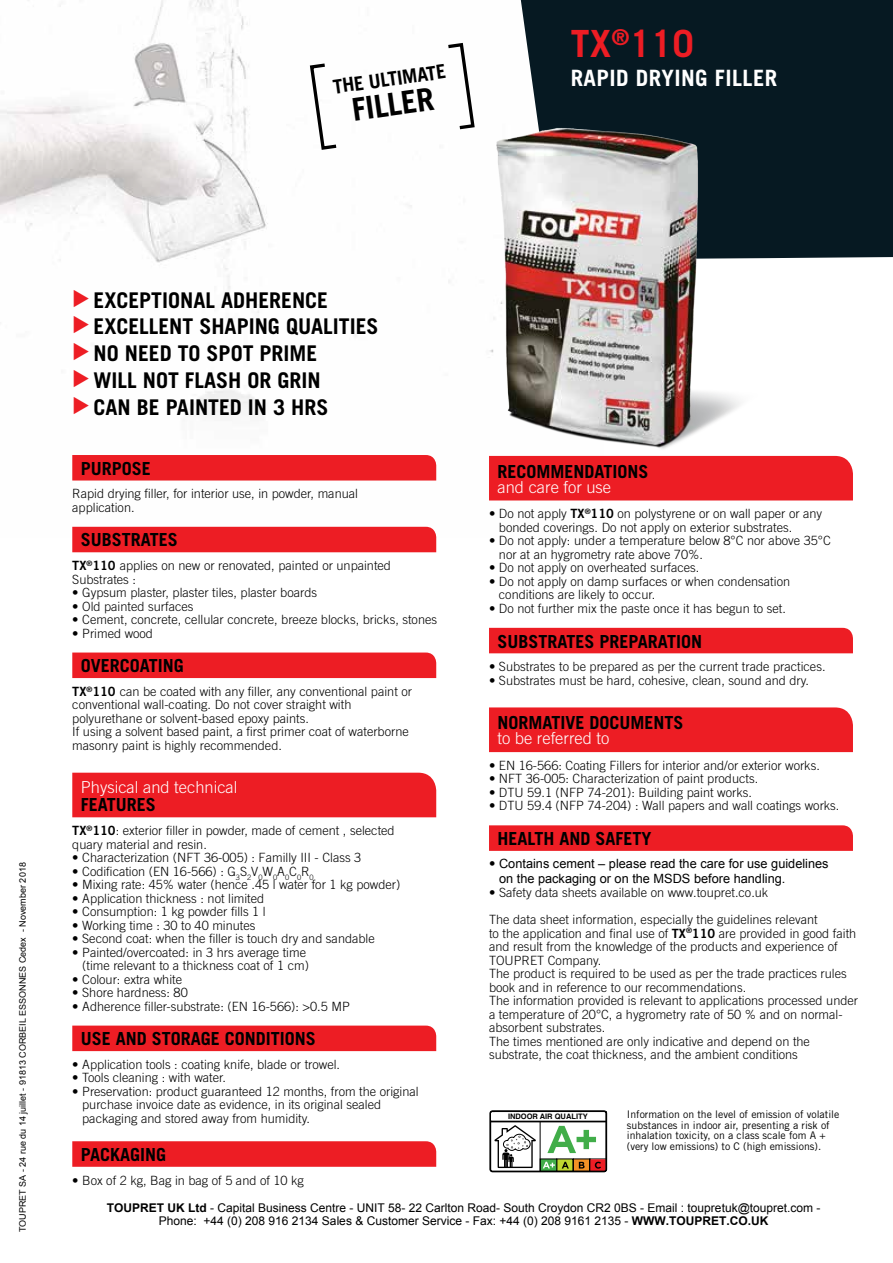
<style>
.page{position:relative;width:893px;height:1263px;background:#fff}
.page>*{position:absolute;margin:0;border:0;box-sizing:border-box;transform-origin:0 0}
.t1{font:700 37.5px "Trade Gothic";color:#ed1d24}
.t2{font:700 31.5px "Trade Gothic";color:#000}
.t3{font:700 22.5px "Trade Gothic";letter-spacing:.02em;color:#fff}
.t4{font:700 21.6px/26.7px "Trade Gothic";color:#000}
.t5{font:21.15px "Zapf Dingbats ITC";color:#ed1d24}
.t6{font:700 19.5px "Trade Gothic";color:#000}
.t7{font:700 18px "Trade Gothic";color:#000}
.t8{font:300 16.5px "Trade Gothic";color:#fff}
.t9{font:300 12.75px/13.5px "Trade Gothic";color:#000}
.t10{font:12.75px/14.2px "Arial";color:#000}
.t11{font:12px/13.4px "Arial";color:#000;text-align:center}
.t12{font:10.5px/10.5px "Trade Gothic";color:#000}
.t13{font:9px "Arial";color:#000}
.t14{font:700 7.5px "Helvetica";color:#000}
.s1{font-family:"Trade Gothic Bold Two";font-weight:400}
.s2{font-family:"Trade Gothic";font-weight:300}
.s3{font-weight:700}
</style>
<div class="page">
<img style="left:0;top:0;width:450px;height:537px">
<div style="left:520px;top:0;width:373px;height:258px;background:#061922"></div>
<svg style="left:308px;top:61px;width:32px;height:91px"></svg>
<svg style="left:445px;top:41px;width:29px;height:90px"></svg>
<div style="left:72px;top:455px;width:364px;height:25px;background:#ed1d24"></div>
<div style="left:72px;top:527px;width:364px;height:25px;background:#ed1d24"></div>
<div style="left:72px;top:652px;width:364px;height:26px;background:#ed1d24"></div>
<div style="left:72px;top:773px;width:364px;height:44px;background:#ed1d24"></div>
<div style="left:72px;top:1025px;width:364px;height:26px;background:#ed1d24"></div>
<svg style="left:72px;top:1141px;width:364px;height:26px;background:#ed2128"></svg>
<div style="left:804px;top:456px;width:49px;height:44px;background:#ed1d24"></div>
<div style="left:489px;top:628px;width:364px;height:25px;background:#ed1d24"></div>
<div style="left:489px;top:707px;width:364px;height:45px;background:#ed1d24"></div>
<svg style="left:489px;top:825px;width:364px;height:26px;background:#ed2128"></svg>
<svg style="left:489px;top:1110px;width:119px;height:63px"></svg>
<div style="left:492px;top:1113px;width:112px;height:7px;background:#fff"></div>
<img style="left:465px;top:122px;width:339px;height:379px">
<h3 class="t6" style="left:331px;top:75px;width:115px;rotate:-8deg">THE ULTIMATE</h3>
<h2 class="t2" style="left:349px;top:91px;width:84px;rotate:-8deg">FILLER</h2>
<h1 class="t1" style="left:571px;top:21px;width:125px">TX<sup>®</sup>110</h1>
<h3 class="t3" style="left:571px;top:64px;width:208px">RAPID DRYING FILLER</h3>
<p class="t13" style="left:17px;top:1232px;width:371px;rotate:-90deg">TOUPRET SA - 24 rue du 14 juillet - 91813 CORBEIL ESSONNES Cedex - November 2018</p>
<h3 class="t5" style="left:71px;top:415px;width:127px;rotate:-90deg">▼ ▼ ▼ ▼ ▼</h3>
<h3 class="t4" style="left:94px;top:286px;width:287px">EXCEPTIONAL ADHERENCE<br>EXCELLENT SHAPING QUALITIES<br>NO NEED TO SPOT PRIME<br>WILL NOT FLASH OR GRIN<br>CAN BE PAINTED IN 3 HRS</h3>
<h3 class="t7" style="left:81px;top:457px;width:72px">PURPOSE</h3>
<p class="t9" style="left:72px;top:487px;width:287px">Rapid drying filler, for interior use, in powder, manual application.</p>
<h3 class="t7" style="left:81px;top:529px;width:99px">SUBSTRATES</h3>
<p class="t9" style="left:72px;top:559px;width:320px"><span class="s1">TX</span><sup>®</sup><span class="s1">110</span> applies on new or renovated, painted or unpainted<br>Substrates :</p>
<p class="t9" style="left:72px;top:586px;width:246px">• Gypsum plaster, plaster tiles, plaster boards</p>
<p class="t9" style="left:72px;top:599px;width:123px">• Old painted surfaces</p>
<p class="t9" style="left:72px;top:613px;width:366px">• Cement, concrete, cellular concrete, breeze blocks, bricks, stones</p>
<p class="t9" style="left:72px;top:626px;width:82px">• Primed wood</p>
<h3 class="t7" style="left:81px;top:655px;width:105px">OVERCOATING</h3>
<p class="t9" style="left:72px;top:684px;width:341px"><span class="s1">TX</span><sup>®</sup><span class="s1">110</span> can be coated with any filler, any conventional paint or conventional wall-coating. Do not cover straight with polyurethane or solvent-based epoxy paints.<br>If using a solvent based paint, a first primer coat of waterborne masonry paint is highly recommended.</p>
<p class="t8" style="left:81px;top:777px;width:158px">Physical and technical</p>
<h3 class="t7" style="left:81px;top:793px;width:77px">FEATURES</h3>
<p class="t9" style="left:72px;top:824px;width:324px"><span class="s1">TX</span><sup>®</sup><span class="s1">110</span>: exterior filler in powder, made of cement , selected quary material and resin.</p>
<p class="t9" style="left:72px;top:851px;width:291px">• Characterization (NFT 36-005) : Familly III - Class 3</p>
<p class="t9" style="left:72px;top:864px;width:243px">• Codification (EN 16-566) : G<sub>3</sub>S<sub>2</sub>V<sub>0</sub>W<sub>0</sub>A<sub>0</sub>C<sub>0</sub>R<sub>0</sub></p>
<p class="t9" style="left:72px;top:878px;width:330px">• Mixing rate: 45% water (hence .45 l water for 1 kg powder)</p>
<p class="t9" style="left:72px;top:891px;width:193px">• Application thickness : not limited</p>
<p class="t9" style="left:72px;top:905px;width:195px">• Consumption: 1 kg powder fills 1 l</p>
<p class="t9" style="left:72px;top:918px;width:185px">• Working time : 30 to 40 minutes</p>
<p class="t9" style="left:72px;top:932px;width:304px">• Second coat: when the filler is touch dry and sandable</p>
<p class="t9" style="left:72px;top:945px;width:238px;text-align:right">• Painted/overcoated: in 3 hrs average time (time relevant to a thickness coat of 1 cm)</p>
<p class="t9" style="left:72px;top:972px;width:111px">• Colour: extra white</p>
<p class="t9" style="left:72px;top:986px;width:117px">• Shore hardness: 80</p>
<p class="t9" style="left:72px;top:999px;width:279px">• Adherence filler-substrate: (EN 16-566): &gt;0.5 MP</p>
<h3 class="t7" style="left:81px;top:1027px;width:237px">USE AND STORAGE CONDITIONS</h3>
<p class="t9" style="left:72px;top:1057px;width:269px">• Application tools : coating knife, blade or trowel.</p>
<p class="t9" style="left:72px;top:1071px;width:155px">• Tools cleaning : with water.</p>
<p class="t9" style="left:82px;top:1084px;width:338px;text-indent:-10px">• Preservation: product guaranteed 12 months, from the original purchase invoice date as evidence, in its original sealed packaging and stored away from humidity.</p>
<h3 class="t7" style="left:81px;top:1143px;width:87px">PACKAGING</h3>
<p class="t9" style="left:72px;top:1173px;width:233px">• Box of 2 kg, Bag in bag of 5 and of 10 kg</p>
<h3 class="t7" style="left:497px;top:460px;width:153px">RECOMMENDATIONS</h3>
<p class="t8" style="left:497px;top:477px;width:115px">and care for use</p>
<p class="t9" style="left:499px;top:507px;width:325px;text-indent:-10px">• Do not apply <span class="s1">TX</span><sup>®</sup><span class="s1">110</span> on polystyrene or on wall paper or any bonded coverings. Do not apply on exterior substrates.</p>
<p class="t9" style="left:499px;top:534px;width:333px;text-indent:-10px">• Do not apply: under a temperature below 8°C nor above 35°C nor at an hygrometry rate above 70%.</p>
<p class="t9" style="left:489px;top:561px;width:212px">• Do not apply on overheated surfaces.</p>
<p class="t9" style="left:499px;top:574px;width:293px;text-indent:-10px">• Do not apply on damp surfaces or when condensation conditions are likely to occur.</p>
<p class="t9" style="left:489px;top:601px;width:298px">• Do not further mix the paste once it has begun to set.</p>
<h3 class="t7" style="left:497px;top:630px;width:206px">SUBSTRATES PREPARATION</h3>
<p class="t9" style="left:489px;top:660px;width:338px">• Substrates to be prepared as per the current trade practices.</p>
<p class="t9" style="left:489px;top:673px;width:321px">• Substrates must be hard, cohesive, clean, sound and dry.</p>
<h3 class="t7" style="left:497px;top:712px;width:188px">NORMATIVE DOCUMENTS</h3>
<p class="t8" style="left:497px;top:729px;width:113px">to be referred to</p>
<p class="t9" style="left:489px;top:758px;width:332px">• EN 16-566: Coating Fillers for interior and/or exterior works.</p>
<p class="t9" style="left:489px;top:772px;width:271px">• NFT 36-005: Characterization of paint products.</p>
<p class="t9" style="left:489px;top:785px;width:264px">• DTU 59.1 (NFP 74-201): Building paint works.</p>
<p class="t9" style="left:489px;top:799px;width:352px">• DTU 59.4 (NFP 74-204) : Wall papers and wall coatings works.</p>
<h3 class="t7" style="left:497px;top:827px;width:156px">HEALTH AND SAFETY</h3>
<p class="t10" style="left:499px;top:857px;width:331px;text-indent:-10px"><span class="s2">•</span> Contains cement – please read the care for use guidelines on the packaging or on the MSDS before handling.</p>
<p class="t9" style="left:489px;top:879px;width:330px;line-height:27.2px">• Safety data sheets available on www.toupret.co.uk<br>The data sheet information, especially the guidelines relevant</p>
<p class="t9" style="left:489px;top:926px;width:371px">to the application and final use of <span class="s1">TX</span><sup>®</sup><span class="s1">110</span> are provided in good faith and result from the knowledge of the products and experience of TOUPRET Company.<br>The product is required to be used as per the trade practices rules book and in reference to our recommendations.<br>The information provided is relevant to applications processed under a temperature of 20°C, a hygrometry rate of 50 % and on normal&shy;absorbent substrates.<br>The times mentioned are only indicative and depend on the substrate, the coat thickness, and the ambient conditions</p>
<p class="t14" style="left:508px;top:1110px;width:81px">INDOOR AIR QUALITY</p>
<p class="t12" style="left:627px;top:1109px;width:214px">Information on the level of emission of volatile substances in indoor air, presenting a risk of inhalation toxicity, on a class scale fom A + (very low emissions) to C (high emissions).</p>
<p class="t11" style="left:107px;top:1201px;width:715px"><span class="s3">TOUPRET UK Ltd</span> - Capital Business Centre - UNIT 58- 22 Carlton Road- South Croydon CR2 0BS - Email : toupretuk@toupret.com -<br>Phone: +44 (0) 208 916 2134 Sales &amp; Customer Service - Fax: +44 (0) 208 9161 2135 - <span class="s3">WWW.TOUPRET.CO.UK</span></p>
</div>
